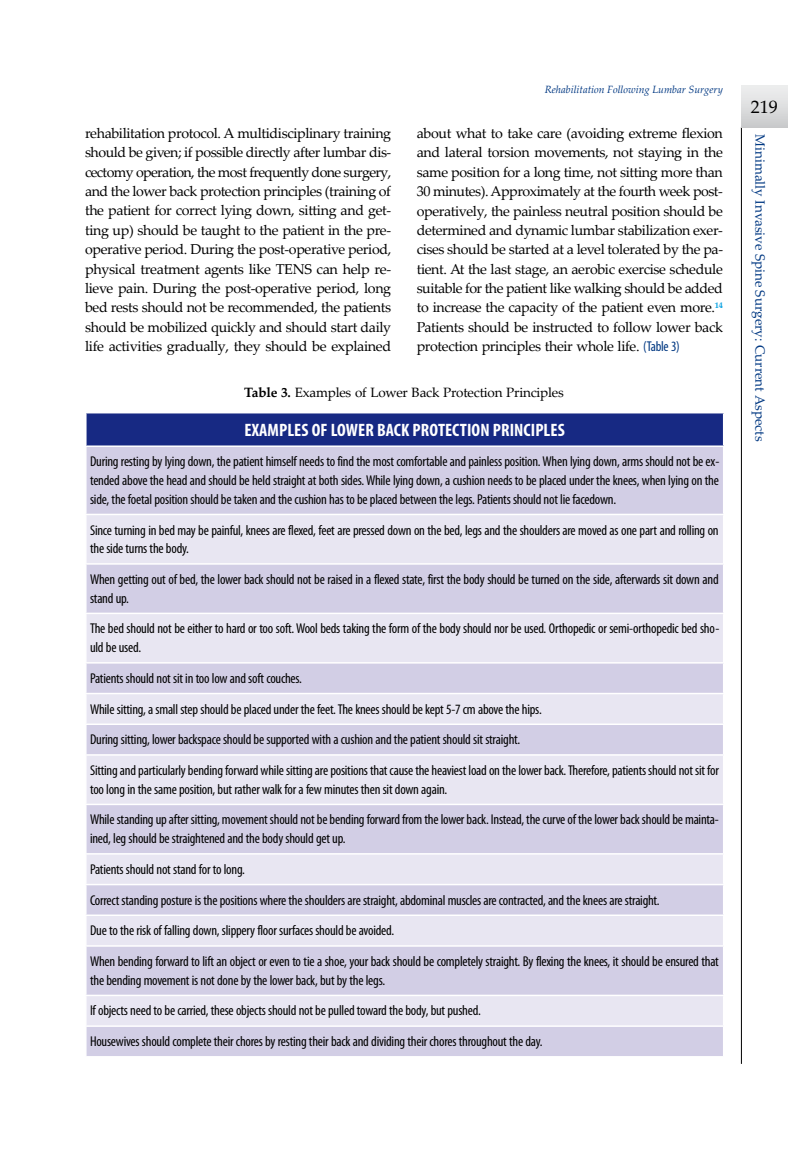
<style>
.page{position:relative;width:808px;height:1149px;background:#fff}
.page>*{position:absolute;margin:0;border:0;box-sizing:border-box;transform-origin:0 0}
.t1{font:700 condensed 18px "Myriad Pro";letter-spacing:.005em;color:#fff}
.t2{font:18px "Palatino Linotype";color:#000}
.t3{font:condensed 14.25px/30.6px "Myriad Pro";letter-spacing:-.015em;color:#000}
.t4{font:14.25px/19.4px "Palatino Linotype";letter-spacing:-.025em;color:#000;text-align:justify}
.t5{font:13.5px "Palatino Linotype";letter-spacing:-.015em;color:#000}
.t6{font:13.5px "Palatino Linotype";color:#003882}
.t7{font:italic 10.5px "Palatino Linotype";color:#003882}
.s1{font-family:"Myriad Pro";font-stretch:condensed;color:#003882}
.s2{font-weight:700}
</style>
<div class="page">
<hr style="left:741px;top:127px;width:1px;height:936px;background:#000">
<div style="left:741px;top:85px;width:47px;height:43px;background:linear-gradient(to bottom,#f0f1f1,#c9cacc)"></div>
<div style="left:86px;top:412px;width:638px;height:34px;background:#172983"></div>
<div style="left:87px;top:447px;width:636px;height:608px;background:#d2cee5"></div>
<svg style="left:87px;top:515px;width:636px;height:510px;background:#dedbec"></svg>
<hr style="left:85px;top:412px;width:639px;height:1px;background:#fff">
<hr style="left:85px;top:413px;width:2px;height:32px;background:#fff">
<hr style="left:723px;top:413px;width:1px;height:32px;background:#fff">
<hr style="left:85px;top:445px;width:639px;height:2px;background:#fff">
<hr style="left:85px;top:513px;width:639px;height:2px;background:#fff">
<hr style="left:85px;top:563px;width:639px;height:1px;background:#fff">
<hr style="left:85px;top:612px;width:639px;height:2px;background:#fff">
<hr style="left:85px;top:662px;width:639px;height:1px;background:#fff">
<hr style="left:85px;top:692px;width:639px;height:2px;background:#fff">
<hr style="left:85px;top:723px;width:639px;height:1px;background:#fff">
<hr style="left:85px;top:754px;width:639px;height:1px;background:#fff">
<hr style="left:85px;top:803px;width:639px;height:1px;background:#fff">
<hr style="left:85px;top:852px;width:639px;height:2px;background:#fff">
<hr style="left:85px;top:883px;width:639px;height:2px;background:#fff">
<hr style="left:85px;top:914px;width:639px;height:1px;background:#fff">
<hr style="left:85px;top:944px;width:639px;height:2px;background:#fff">
<hr style="left:85px;top:994px;width:639px;height:1px;background:#fff">
<hr style="left:85px;top:1025px;width:639px;height:1px;background:#fff">
<p class="t7" style="left:545px;top:82px;width:180px">Rehabilitation Following Lumbar Surgery</p>
<p class="t4" style="left:85px;top:123px;width:308px">rehabilitation protocol. A multidisciplinary training should be given; if possible directly after lumbar dis&shy;cectomy operation, the most frequently done surgery, and the lower back protection principles (training of the patient for correct lying down, sitting and get&shy;ting up) should be taught to the patient in the pre&shy;operative period. During the post-operative period, physical treatment agents like TENS can help re&shy;lieve pain. During the post-operative period, long bed rests should not be recommended, the patients should be mobilized quickly and should start daily life activities gradually, they should be explained</p>
<p class="t4" style="left:417px;top:123px;width:308px">about what to take care (avoiding extreme flexion and lateral torsion movements, not staying in the same position for a long time, not sitting more than 30 minutes). Approximately at the fourth week post&shy;operatively, the painless neutral position should be determined and dynamic lumbar stabilization exer&shy;cises should be started at a level tolerated by the pa&shy;tient. At the last stage, an aerobic exercise schedule suitable for the patient like walking should be added to increase the capacity of the patient even more.<sup>14<br></sup>Patients should be instructed to follow lower back protection principles their whole life. <span class="s1">(Table 3)</span></p>
<p class="t5" style="left:244px;top:383px;width:321px"><span class="s2">Table 3.</span> Examples of Lower Back Protection Principles</p>
<p class="t1" style="left:244px;top:418px;width:17px">EXAMPLES</p>
<p class="t1" style="left:312px;top:418px;width:36px">OF LOWER</p>
<p class="t1" style="left:377px;top:418px;width:53px">BACK PROTECTION</p>
<p class="t1" style="left:493px;top:418px;width:17px">PRINCIPLES</p>
<p class="t3" style="left:90px;top:452px;width:631px;line-height:18.8px;text-align:justify">During resting by lying down, the patient himself needs to find the most comfortable and painless position. When lying down, arms should not be ex&shy;tended above the head and should be held straight at both sides. While lying down, a cushion needs to be placed under the knees, when lying on the side, the foetal position should be taken and the cushion has to be placed between the legs. Patients should not lie facedown.</p>
<p class="t3" style="left:90px;top:520px;width:630px;line-height:18.8px">Since turning in bed may be painful, knees are flexed, feet are pressed down on the bed, legs and the shoulders are moved as one part and rolling on the side turns the body.</p>
<p class="t3" style="left:90px;top:569px;width:630px;line-height:18.8px">When getting out of bed, the lower back should not be raised in a flexed state, first the body should be turned on the side, afterwards sit down and stand up.</p>
<p class="t3" style="left:90px;top:619px;width:631px;line-height:18.8px">The bed should not be either to hard or too soft. Wool beds taking the form of the body should nor be used. Orthopedic or semi-orthopedic bed sho&shy;uld be used.</p>
<p class="t3" style="left:90px;top:662px;width:630px">Patients should not sit in too low and soft couches.<br>While sitting, a small step should be placed under the feet. The knees should be kept 5-7 cm above the hips.<br>During sitting, lower backspace should be supported with a cushion and the patient should sit straight.<br>Sitting and particularly bending forward while sitting are positions that cause the heaviest load on the lower back. Therefore, patients should not sit for</p>
<p class="t3" style="left:90px;top:773px;width:630px">too long in the same position, but rather walk for a few minutes then sit down again.<br>While standing up after sitting, movement should not be bending forward from the lower back. Instead, the curve of the lower back should be mainta-</p>
<p class="t3" style="left:90px;top:822px;width:630px">ined, leg should be straightened and the body should get up.<br>Patients should not stand for to long.<br>Correct standing posture is the positions where the shoulders are straight, abdominal muscles are contracted, and the knees are straight.<br>Due to the risk of falling down, slippery floor surfaces should be avoided.<br>When bending forward to lift an object or even to tie a shoe, your back should be completely straight. By flexing the knees, it should be ensured that</p>
<p class="t3" style="left:90px;top:964px;width:454px">the bending movement is not done by the lower back, but by the legs.<br>If objects need to be carried, these objects should not be pulled toward the body, but pushed.<br>Housewives should complete their chores by resting their back and dividing their chores throughout the day.</p>
<p class="t2" style="left:751px;top:94px;width:28px">219</p>
<p class="t6" style="left:769px;top:134px;width:309px;rotate:90deg">Minimally Invasive Spine Surgery: Current Aspects</p>
</div>
